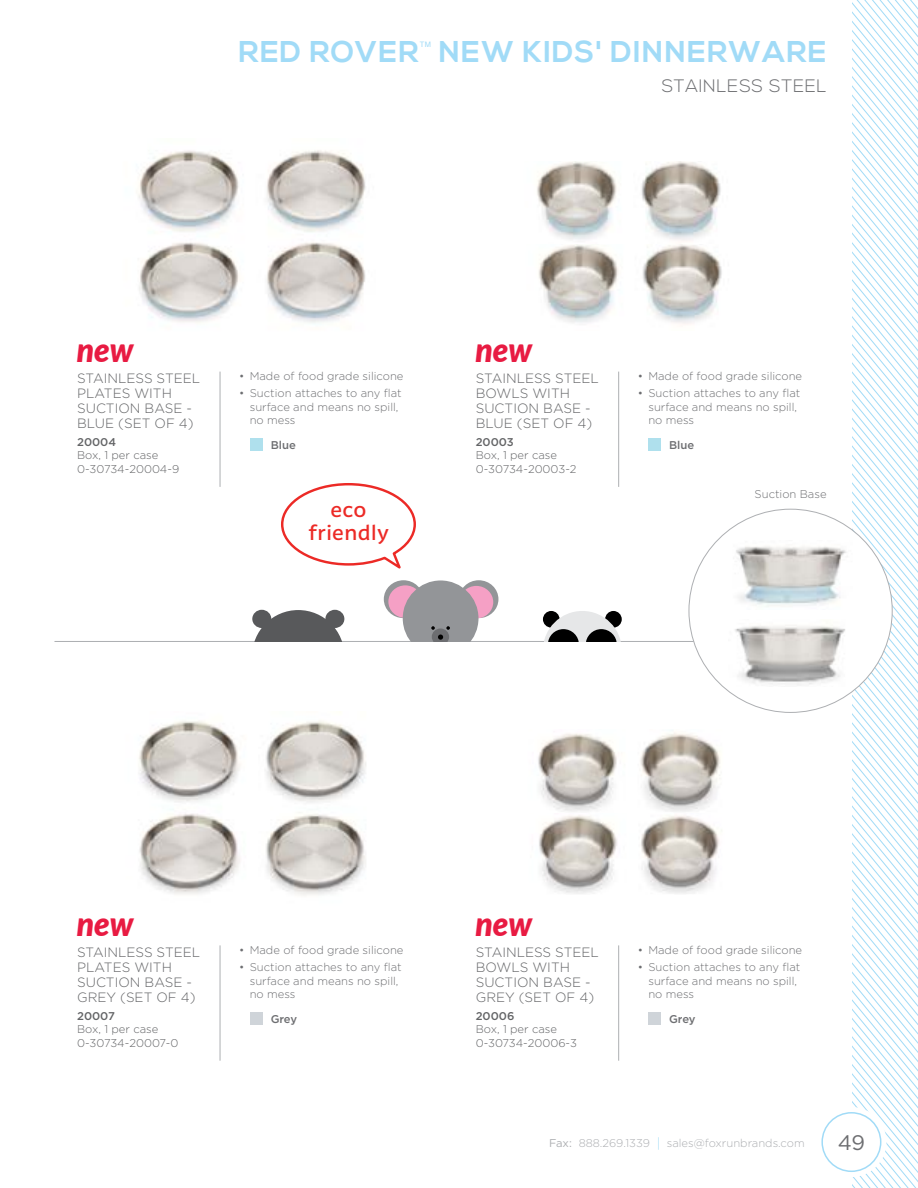
<style>
.page{position:relative;width:918px;height:1188px;background:#fff}
.page>*{position:absolute;margin:0;border:0;box-sizing:border-box;transform-origin:0 0}
.t1{font:italic 900 33.15px "Lato";color:#e81b42;scale:.95 1}
.t2{font:700 30px "Nexa";letter-spacing:.04em;color:#a1dbf7}
.t3{font:21px "Gotham";color:#6d6e71}
.t4{font:500 20.1px/22.8px "Latina Essential";letter-spacing:.02em;color:#ec2a26;text-align:center}
.t5{font:300 18px "Nexa";letter-spacing:.04em;color:#6d6e71}
.t6{font:300 13.5px/15px "Gotham";color:#636466}
.t7{font:300 11.25px/13.5px "Gotham";color:#6d6e71}
.t8{font:300 11.25px/13.5px "Gotham";color:#636466}
.t9{font:300 11.25px "Gotham";color:#adafb2}
.t10{font:500 11.25px "Gotham";color:#636466}
.t11{font:500 11.25px "Gotham";color:#6d6e71}
.t12{font:7.5px "Helvetica";color:#a1dbf7}
.s1{font-weight:400}
.s2{font-size:13.5px;color:#a1dbf7}
</style>
<div class="page">
<svg style="left:852px;top:0;width:66px;height:1188px"></svg>
<div style="left:816px;top:1107px;width:71px;height:70px;background:#fff;border-radius:50%"></div>
<div style="left:821px;top:1112px;width:60px;height:60px;border:2px solid #a1dbf7;border-radius:50%"></div>
<img style="left:138px;top:150px;width:228px;height:174px">
<img style="left:139px;top:721px;width:227px;height:175px">
<img style="left:538px;top:732px;width:184px;height:162px">
<img style="left:537px;top:162px;width:184px;height:83px">
<img style="left:538px;top:245px;width:184px;height:79px">
<hr style="left:618px;top:945px;width:1px;height:116px;background:#adafb2">
<hr style="left:618px;top:372px;width:1px;height:115px;background:#adafb2">
<hr style="left:220px;top:372px;width:1px;height:115px;background:#adafb2">
<hr style="left:220px;top:945px;width:1px;height:116px;background:#adafb2">
<hr style="left:55px;top:641px;width:797px;height:1px;background:#adafb2">
<svg style="left:254px;top:610px;width:90px;height:31px;background:#717273"></svg>
<div style="left:325px;top:610px;width:19px;height:18px;background:#58595b;border-radius:50%"></div>
<div style="left:252px;top:610px;width:19px;height:18px;background:#58595b;border-radius:50%"></div>
<svg style="left:543px;top:611px;width:79px;height:30px;background:#929293"></svg>
<div style="left:384px;top:580px;width:39px;height:38px;background:#939598;border-radius:50%"></div>
<div style="left:388px;top:585px;width:34px;height:33px;background:#f5a0c5;border-radius:50%"></div>
<div style="left:459px;top:580px;width:39px;height:38px;background:#939598;border-radius:50%"></div>
<div style="left:459px;top:586px;width:34px;height:32px;background:#f5a0c5;border-radius:50%"></div>
<svg style="left:403px;top:580px;width:75px;height:61px"></svg>
<svg style="left:281px;top:483px;width:135px;height:86px"></svg>
<div style="left:250px;top:1012px;width:12px;height:12px;background:#cfd4d9"></div>
<div style="left:250px;top:438px;width:12px;height:12px;background:#afe0ed"></div>
<div style="left:648px;top:438px;width:13px;height:12px;background:#afe0ed"></div>
<div style="left:648px;top:1012px;width:13px;height:12px;background:#cfd4d9"></div>
<div style="left:689px;top:509px;width:203px;height:203px;background:#fff;border-radius:50%"></div>
<img style="left:735px;top:625px;width:110px;height:60px">
<img style="left:736px;top:546px;width:111px;height:61px">
<h1 class="t1" style="left:77px;top:325px;width:61px">new</h1>
<h2 class="t2" style="left:239px;top:34px;width:182px">RED ROVER</h2>
<p class="t12" style="left:420px;top:37px;width:13px">TM</p>
<h2 class="t2" style="left:439px;top:34px;width:389px">NEW KIDS' DINNERWARE</h2>
<h3 class="t5" style="left:662px;top:76px;width:166px">STAINLESS STEEL</h3>
<h1 class="t1" style="left:475px;top:325px;width:61px">new</h1>
<p class="t6" style="left:77px;top:371px;width:125px">STAINLESS STEEL<br>PLATES WITH<br>SUCTION BASE -<br>BLUE (SET OF 4)</p>
<p class="t7" style="left:239px;top:369px;width:166px">• Made of food grade silicone</p>
<p class="t7" style="left:250px;top:386px;width:153px;text-indent:-10px">• Suction attaches to any flat surface and means no spill, no mess</p>
<p class="t6" style="left:476px;top:371px;width:125px">STAINLESS STEEL<br>BOWLS WITH<br>SUCTION BASE -<br>BLUE (SET OF 4)</p>
<p class="t7" style="left:638px;top:369px;width:166px">• Made of food grade silicone</p>
<p class="t7" style="left:648px;top:386px;width:153px;text-indent:-10px">• Suction attaches to any flat surface and means no spill, no mess</p>
<p class="t10" style="left:77px;top:435px;width:40px">20004</p>
<p class="t8" style="left:77px;top:448px;width:104px">Box, 1 per case<br>0-30734-20004-9</p>
<p class="t10" style="left:476px;top:435px;width:40px">20003</p>
<p class="t8" style="left:476px;top:448px;width:102px">Box, 1 per case<br>0-30734-20003-2</p>
<p class="t11" style="left:271px;top:438px;width:27px">Blue</p>
<p class="t11" style="left:669px;top:438px;width:27px">Blue</p>
<h3 class="t4" style="left:309px;top:499px;width:82px">eco friendly</h3>
<p class="t7" style="left:755px;top:487px;width:74px">Suction Base</p>
<h1 class="t1" style="left:77px;top:899px;width:61px">new</h1>
<h1 class="t1" style="left:475px;top:899px;width:61px">new</h1>
<p class="t6" style="left:77px;top:944px;width:125px">STAINLESS STEEL<br>PLATES WITH<br>SUCTION BASE -<br>GREY (SET OF 4)</p>
<p class="t7" style="left:239px;top:943px;width:166px">• Made of food grade silicone</p>
<p class="t7" style="left:250px;top:960px;width:153px;text-indent:-10px">• Suction attaches to any flat surface and means no spill, no mess</p>
<p class="t6" style="left:476px;top:944px;width:125px">STAINLESS STEEL<br>BOWLS WITH<br>SUCTION BASE -<br>GREY (SET OF 4)</p>
<p class="t7" style="left:638px;top:943px;width:166px">• Made of food grade silicone</p>
<p class="t7" style="left:648px;top:960px;width:153px;text-indent:-10px">• Suction attaches to any flat surface and means no spill, no mess</p>
<p class="t10" style="left:77px;top:1009px;width:39px">20007</p>
<p class="t8" style="left:77px;top:1022px;width:103px">Box, 1 per case<br>0-30734-20007-0</p>
<p class="t11" style="left:271px;top:1012px;width:28px">Grey</p>
<p class="t10" style="left:476px;top:1009px;width:40px">20006</p>
<p class="t8" style="left:476px;top:1022px;width:103px">Box, 1 per case<br>0-30734-20006-3</p>
<p class="t11" style="left:669px;top:1012px;width:28px">Grey</p>
<p class="t9" style="left:549px;top:1137px;width:257px"><span class="s1">Fax:</span> 888.269.1339 <span class="s2">|</span> sales@foxrunbrands.com</p>
<h3 class="t3" style="left:838px;top:1131px;width:29px">49</h3>
</div>
